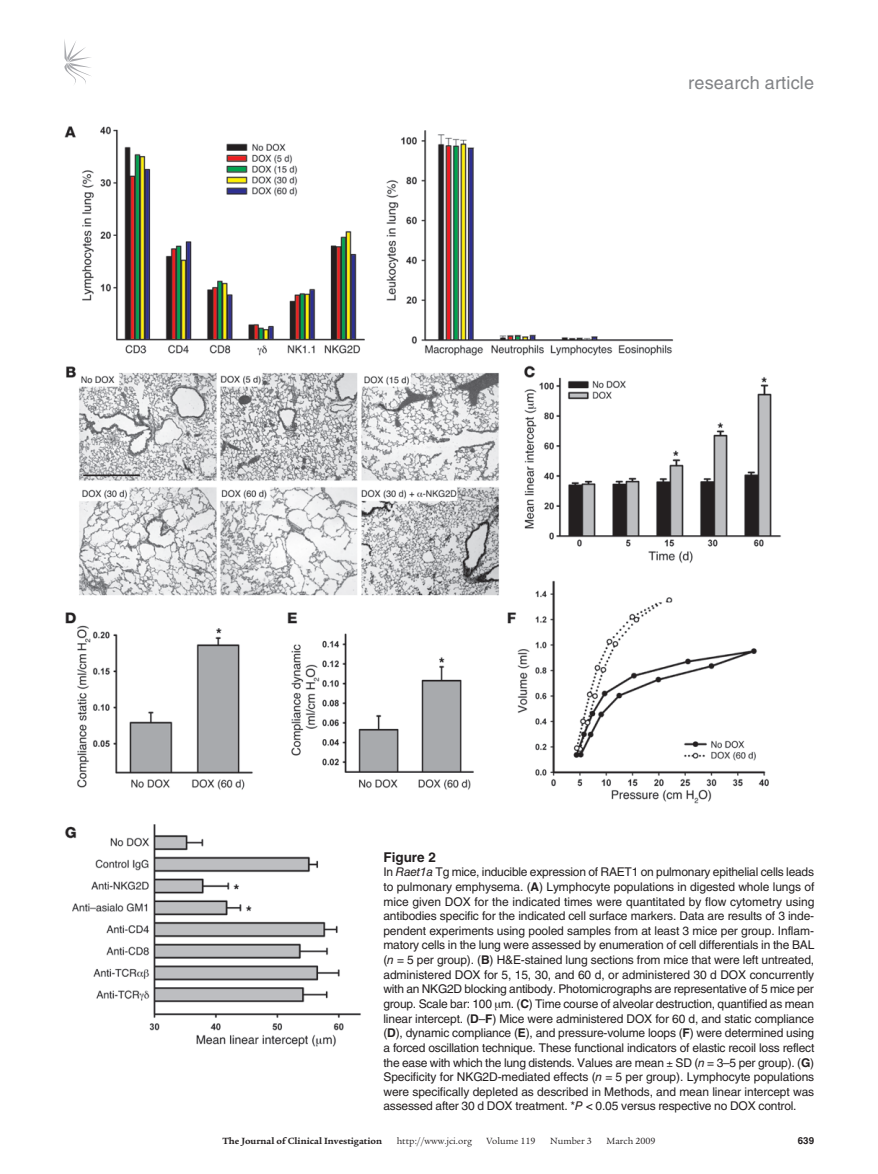
<style>
.page{position:relative;width:878px;height:1174px;background:#fff}
.page>*{position:absolute;margin:0;border:0;box-sizing:border-box;transform-origin:0 0}
.t1{font:18px "Helvetica LT Std";letter-spacing:.01em;color:#808285}
.t2{font:700 13.5px "Helvetica LT Std";color:#231f20}
.t3{font:12px/14.5px "Helvetica LT Std";letter-spacing:-.015em;color:#231f20;text-align:justify}
.t4{font:9.75px "Legacy Serif Std";color:#231f20}
.t5{font:700 9.75px "Legacy Serif Std";color:#231f20}
.t6{font:700 9.75px "Helvetica LT Std";color:#231f20}
.s1{font-style:italic}
.s2{font-weight:700}
</style>
<div class="page">
<svg style="left:64px;top:39px;width:27px;height:45px"></svg>
<img style="left:64px;top:126px;width:717px;height:921px">
<svg style="left:495px;top:1002px;width:6px;height:8px"></svg>
<h1 class="t1" style="left:688px;top:72px;width:127px">research article</h1>
<p class="t2" style="left:383px;top:848px;width:54px">Figure 2</p>
<p class="t3" style="left:383px;top:864px;width:432px">In <span class="s1">Raet1a</span> Tg mice, inducible expression of RAET1 on pulmonary epithelial cells leads to pulmonary emphysema. (<span class="s2">A</span>) Lymphocyte populations in digested whole lungs of mice given DOX for the indicated times were quantitated by flow cytometry using antibodies specific for the indicated cell surface markers. Data are results of 3 inde&shy;pendent experiments using pooled samples from at least 3 mice per group. Inflam&shy;matory cells in the lung were assessed by enumeration of cell differentials in the BAL (<span class="s1">n</span> = 5 per group). (<span class="s2">B</span>) H&amp;E-stained lung sections from mice that were left untreated, administered DOX for 5, 15, 30, and 60 d, or administered 30 d DOX concurrently with an NKG2D blocking antibody. Photomicrographs are representative of 5 mice per group. Scale bar: 100 m. (<span class="s2">C</span>) Time course of alveolar destruction, quantified as mean linear intercept. (<span class="s2">D</span>–<span class="s2">F</span>) Mice were administered DOX for 60 d, and static compliance (<span class="s2">D</span>), dynamic compliance (<span class="s2">E</span>), and pressure-volume loops (<span class="s2">F</span>) were determined using a forced oscillation technique. These functional indicators of elastic recoil loss reflect the ease with which the lung distends. Values are mean SD (<span class="s1">n</span> = 3–5 per group). (<span class="s2">G</span>)<br>Specificity for NKG2D-mediated effects (<span class="s1">n</span> = 5 per group). Lymphocyte populations were specifically depleted as described in Methods, and mean linear intercept was assessed after 30 d DOX treatment. *<span class="s1">P &lt;</span> 0.05 versus respective no DOX control.</p>
<p class="t5" style="left:222px;top:1135px;width:161px">The Journal of Clinical Investigation</p>
<p class="t4" style="left:396px;top:1135px;width:77px">http://www.jci.org</p>
<p class="t4" style="left:486px;top:1135px;width:50px">Volume 119</p>
<p class="t4" style="left:550px;top:1135px;width:43px">Number 3</p>
<p class="t4" style="left:606px;top:1135px;width:51px">March 2009</p>
<p class="t6" style="left:797px;top:1134px;width:18px">639</p>
</div>
